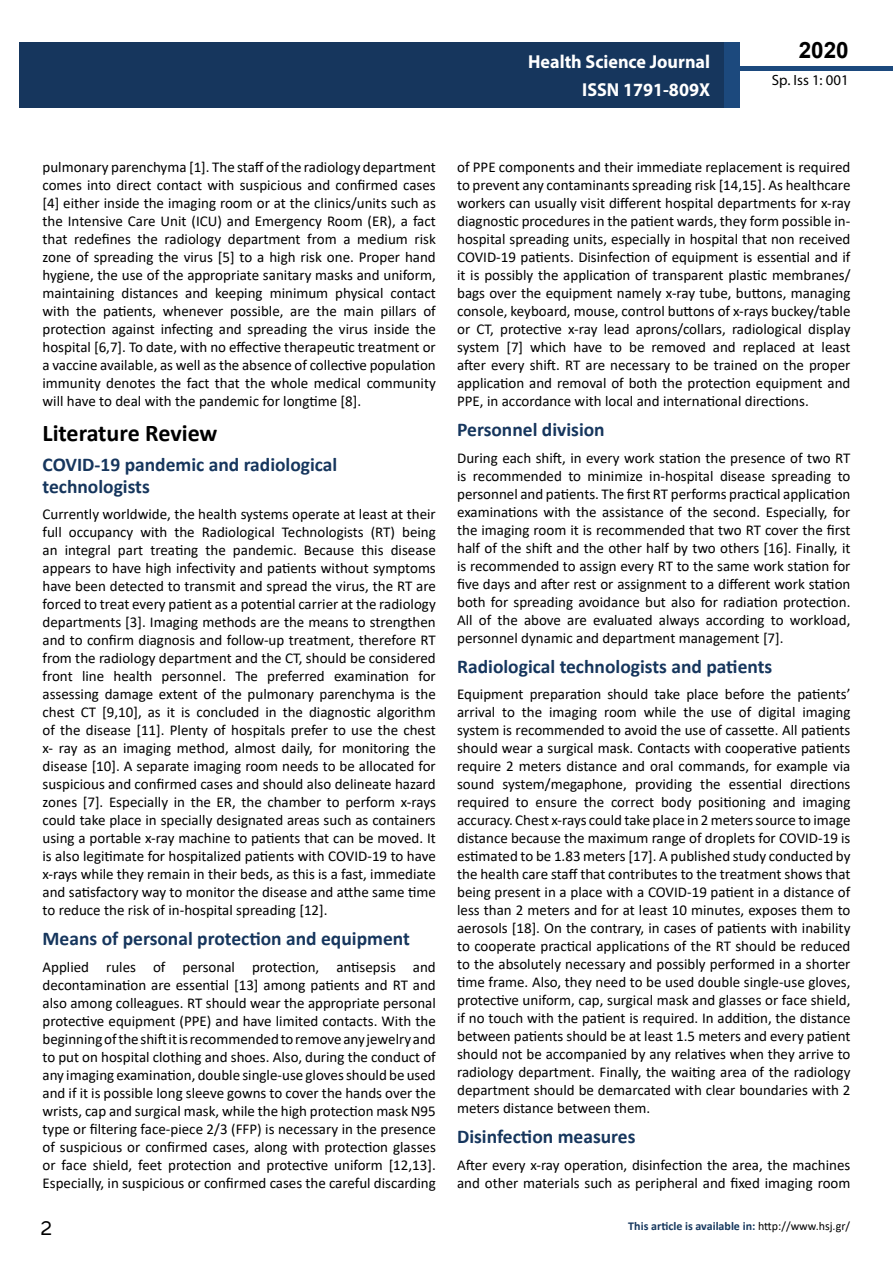
<style>
.page{position:relative;width:893px;height:1263px;background:#fff}
.page>*{position:absolute;margin:0;border:0;box-sizing:border-box;transform-origin:0 0}
.t1{font:25.5px "Tunga";color:#000}
.t2{font:700 24px "Calibri";color:#000}
.t3{font:700 22.5px "Arial";color:#000}
.t4{font:700 19.5px/21.5px "Calibri";color:#16365d}
.t5{font:700 18.75px/27.2px "Myriad Pro";color:#fff;text-align:right;scale:.96 1}
.t6{font:15px/18px "Calibri";color:#000;text-align:justify}
.t7{font:14.85px "Myriad Pro";color:#000}
.t8{font:700 12px "Calibri";color:#16375d}
.s1{font-weight:400;color:#000}
</style>
<div class="page">
<div style="left:722px;top:66px;width:171px;height:5px;background:#1c497d"></div>
<div style="left:19px;top:42px;width:706px;height:66px;background:#16365d"></div>
<div style="left:725px;top:42px;width:15px;height:66px;background:#1c497d"></div>
<p class="t5" style="left:528px;top:48px;width:191px">Health Science Journal<br>ISSN 1791-809X</p>
<h3 class="t3" style="left:799px;top:35px;width:52px">2020</h3>
<p class="t7" style="left:772px;top:71px;width:78px">Sp. Iss 1: 001</p>
<p class="t6" style="left:43px;top:158px;width:395px">pulmonary parenchyma [1]. The staff of the radiology department comes into direct contact with suspicious and confirmed cases [4] either inside the imaging room or at the clinics/units such as the Intensive Care Unit (ICU) and Emergency Room (ER), a fact that redefines the radiology department from a medium risk zone of spreading the virus [5] to a high risk one. Proper hand hygiene, the use of the appropriate sanitary masks and uniform, maintaining distances and keeping minimum physical contact with the patients, whenever possible, are the main pillars of protection against infecting and spreading the virus inside the hospital [6,7]. To date, with no effective therapeutic treatment or a vaccine available, as well as the absence of collective population immunity denotes the fact that the whole medical community will have to deal with the pandemic for longtime [8].</p>
<h2 class="t2" style="left:43px;top:416px;width:176px">Literature Review</h2>
<h3 class="t4" style="left:43px;top:454px;width:296px">COVID-19 pandemic and radiological technologists</h3>
<p class="t6" style="left:43px;top:505px;width:395px">Currently worldwide, the health systems operate at least at their full occupancy with the Radiological Technologists (RT) being an integral part treating the pandemic. Because this disease appears to have high infectivity and patients without symptoms have been detected to transmit and spread the virus, the RT are forced to treat every patient as a potential carrier at the radiology departments [3]. Imaging methods are the means to strengthen and to confirm diagnosis and follow-up treatment, therefore RT from the radiology department and the CT, should be considered front line health personnel. The preferred examination for assessing damage extent of the pulmonary parenchyma is the chest CT [9,10], as it is concluded in the diagnostic algorithm of the disease [11]. Plenty of hospitals prefer to use the chest x- ray as an imaging method, almost daily, for monitoring the disease [10]. A separate imaging room needs to be allocated for suspicious and confirmed cases and should also delineate hazard zones [7]. Especially in the ER, the chamber to perform x-rays could take place in specially designated areas such as containers using a portable x-ray machine to patients that can be moved. It is also legitimate for hospitalized patients with COVID-19 to have x-rays while they remain in their beds, as this is a fast, immediate and satisfactory way to monitor the disease and atthe same time to reduce the risk of in-hospital spreading [12].</p>
<h3 class="t4" style="left:43px;top:928px;width:369px">Means of personal protection and equipment</h3>
<p class="t6" style="left:43px;top:957px;width:395px">Applied rules of personal protection, antisepsis and decontamination are essential [13] among patients and RT and also among colleagues. RT should wear the appropriate personal protective equipment (PPE) and have limited contacts. With the beginning of the shift it is recommended to remove any jewelry and to put on hospital clothing and shoes. Also, during the conduct of any imaging examination, double single-use gloves should be used and if it is possible long sleeve gowns to cover the hands over the wrists, cap and surgical mask, while the high protection mask N95 type or filtering face-piece 2/3 (FFP) is necessary in the presence of suspicious or confirmed cases, along with protection glasses or face shield, feet protection and protective uniform [12,13].<br>Especially, in suspicious or confirmed cases the careful discarding</p>
<p class="t6" style="left:457px;top:158px;width:395px">of PPE components and their immediate replacement is required to prevent any contaminants spreading risk [14,15]. As healthcare workers can usually visit different hospital departments for x-ray diagnostic procedures in the patient wards, they form possible in&shy;hospital spreading units, especially in hospital that non received COVID-19 patients. Disinfection of equipment is essential and if it is possibly the application of transparent plastic membranes/ bags over the equipment namely x-ray tube, buttons, managing console, keyboard, mouse, control buttons of x-rays buckey/table or CT, protective x-ray lead aprons/collars, radiological display system [7] which have to be removed and replaced at least after every shift. RT are necessary to be trained on the proper application and removal of both the protection equipment and PPE, in accordance with local and international directions.</p>
<h3 class="t4" style="left:457px;top:419px;width:149px">Personnel division</h3>
<p class="t6" style="left:457px;top:449px;width:395px">During each shift, in every work station the presence of two RT is recommended to minimize in-hospital disease spreading to personnel and patients. The first RT performs practical application examinations with the assistance of the second. Especially, for the imaging room it is recommended that two RT cover the first half of the shift and the other half by two others [16]. Finally, it is recommended to assign every RT to the same work station for five days and after rest or assignment to a different work station both for spreading avoidance but also for radiation protection.<br>All of the above are evaluated always according to workload, personnel dynamic and department management [7].</p>
<h3 class="t4" style="left:457px;top:655px;width:317px">Radiological technologists and patients</h3>
<p class="t6" style="left:457px;top:685px;width:395px">Equipment preparation should take place before the patients’ arrival to the imaging room while the use of digital imaging system is recommended to avoid the use of cassette. All patients should wear a surgical mask. Contacts with cooperative patients require 2 meters distance and oral commands, for example via sound system/megaphone, providing the essential directions required to ensure the correct body positioning and imaging accuracy. Chest x-rays could take place in 2 meters source to image distance because the maximum range of droplets for COVID-19 is estimated to be 1.83 meters [17]. A published study conducted by the health care staff that contributes to the treatment shows that being present in a place with a COVID-19 patient in a distance of less than 2 meters and for at least 10 minutes, exposes them to aerosols [18]. On the contrary, in cases of patients with inability to cooperate practical applications of the RT should be reduced to the absolutely necessary and possibly performed in a shorter time frame. Also, they need to be used double single-use gloves, protective uniform, cap, surgical mask and glasses or face shield, if no touch with the patient is required. In addition, the distance between patients should be at least 1.5 meters and every patient should not be accompanied by any relatives when they arrive to radiology department. Finally, the waiting area of the radiology department should be demarcated with clear boundaries with 2 meters distance between them.</p>
<h3 class="t4" style="left:457px;top:1126px;width:180px">Disinfection measures</h3>
<p class="t6" style="left:457px;top:1155px;width:395px">After every x-ray operation, disinfection the area, the machines and other materials such as peripheral and fixed imaging room</p>
<h1 class="t1" style="left:41px;top:1211px;width:13px">2</h1>
<p class="t8" style="left:628px;top:1217px;width:223px">This article is available in: <span class="s1">http://www.hsj.gr/</span></p>
</div>
